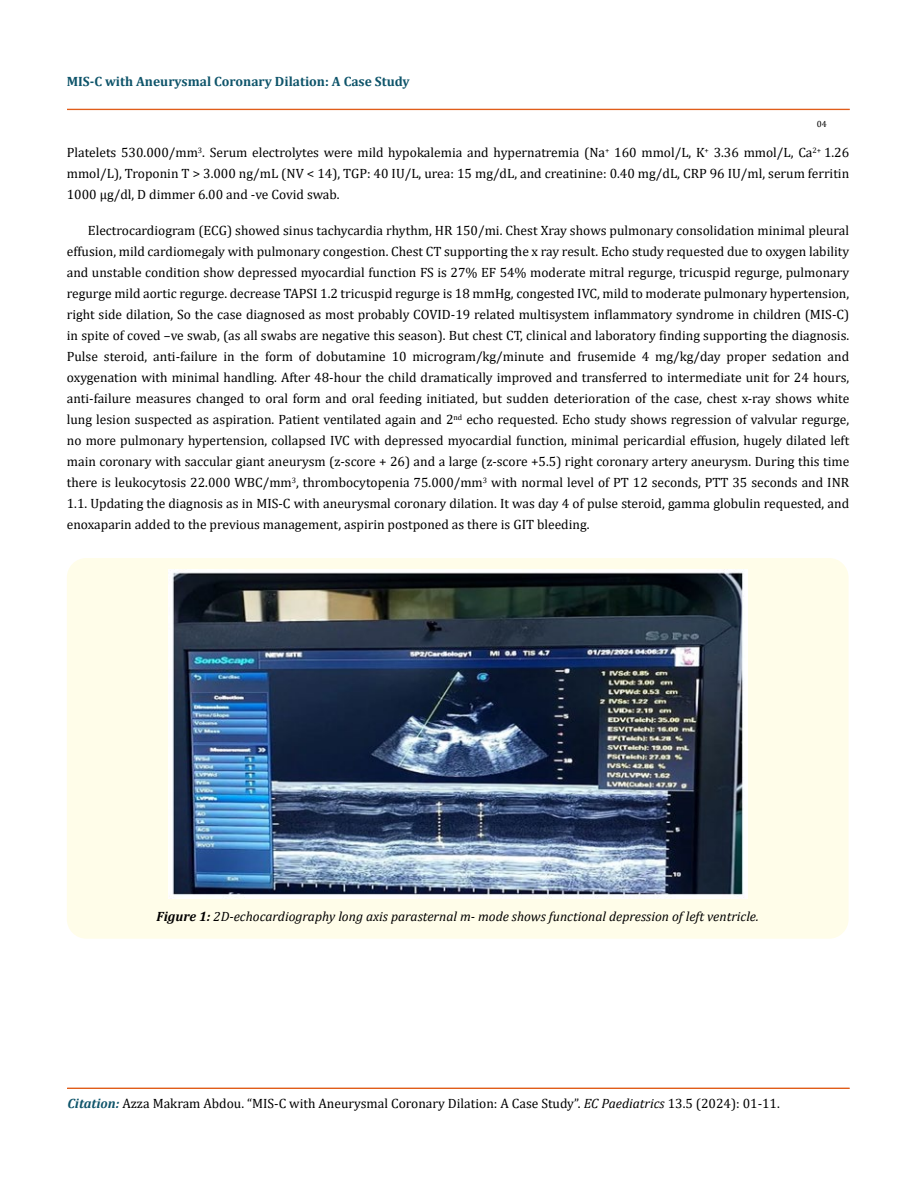
<style>
.page{position:relative;width:917px;height:1188px;background:#fff}
.page>*{position:absolute;margin:0;border:0;box-sizing:border-box;transform-origin:0 0}
.t1{font:13.5px/21px "Cambria";color:#000;text-align:justify}
.t2{font:italic 13.5px "Cambria";color:#000}
.t3{font:700 13.5px "Cambria";color:#0e546a}
.t4{font:9px "Cambria";color:#000}
.s1{font-weight:700}
.s2{font-weight:700;font-style:italic;color:#0e546a}
.s3{font-style:italic}
</style>
<div class="page">
<div style="left:67px;top:109px;width:782px;height:1px;border:1px solid #e05d1a"></div>
<div style="left:67px;top:1088px;width:782px;height:1px;border:1px solid #e05d1a"></div>
<div style="left:67px;top:558px;width:781px;height:381px;background:#fffde9;border-radius:19px"></div>
<img style="left:168px;top:569px;width:579px;height:329px">
<p class="t3" style="left:67px;top:72px;width:344px">MIS-C with Aneurysmal Coronary Dilation: A Case Study</p>
<p class="t4" style="left:816px;top:118px;width:11px">04</p>
<p class="t1" style="left:67px;top:142px;width:784px">Platelets 530.000/mm<sup>3</sup>. Serum electrolytes were mild hypokalemia and hypernatremia (Na<sup>+</sup> 160 mmol/L, K<sup>+</sup> 3.36 mmol/L, Ca<sup>2+</sup> 1.26 mmol/L), Troponin T &gt; 3.000 ng/mL (NV &lt; 14), TGP: 40 IU/L, urea: 15 mg/dL, and creatinine: 0.40 mg/dL, CRP 96 IU/ml, serum ferritin 1000 µg/dl, D dimmer 6.00 and -ve Covid swab.</p>
<p class="t1" style="left:67px;top:220px;width:784px;text-indent:21px">Electrocardiogram (ECG) showed sinus tachycardia rhythm, HR 150/mi. Chest Xray shows pulmonary consolidation minimal pleural effusion, mild cardiomegaly with pulmonary congestion. Chest CT supporting the x ray result. Echo study requested due to oxygen lability and unstable condition show depressed myocardial function FS is 27% EF 54% moderate mitral regurge, tricuspid regurge, pulmonary regurge mild aortic regurge. decrease TAPSI 1.2 tricuspid regurge is 18 mmHg, congested IVC, mild to moderate pulmonary hypertension, right side dilation, So the case diagnosed as most probably COVID-19 related multisystem inflammatory syndrome in children (MIS-C) in spite of coved –ve swab, (as all swabs are negative this season). But chest CT, clinical and laboratory finding supporting the diagnosis.<br>Pulse steroid, anti-failure in the form of dobutamine 10 microgram/kg/minute and frusemide 4 mg/kg/day proper sedation and oxygenation with minimal handling. After 48-hour the child dramatically improved and transferred to intermediate unit for 24 hours, anti-failure measures changed to oral form and oral feeding initiated, but sudden deterioration of the case, chest x-ray shows white lung lesion suspected as aspiration. Patient ventilated again and 2<sup>nd</sup> echo requested. Echo study shows regression of valvular regurge, no more pulmonary hypertension, collapsed IVC with depressed myocardial function, minimal pericardial effusion, hugely dilated left main coronary with saccular giant aneurysm (z-score + 26) and a large (z-score +5.5) right coronary artery aneurysm. During this time there is leukocytosis 22.000 WBC/mm<sup>3</sup>, thrombocytopenia 75.000/mm<sup>3</sup> with normal level of PT 12 seconds, PTT 35 seconds and INR 1.1. Updating the diagnosis as in MIS-C with aneurysmal coronary dilation. It was day 4 of pulse steroid, gamma globulin requested, and enoxaparin added to the previous management, aspirin postponed as there is GIT bleeding.</p>
<p class="t2" style="left:157px;top:907px;width:603px"><span class="s1">Figure 1:</span> 2D-echocardiography long axis parasternal m- mode shows functional depression of left ventricle.</p>
<p class="t1" style="left:68px;top:1093px;width:713px"><span class="s2">Citation:</span> Azza Makram Abdou. “MIS-C with Aneurysmal Coronary Dilation: A Case Study”. <span class="s3">EC Paediatrics</span> 13.5 (2024): 01-11.</p>
</div>
